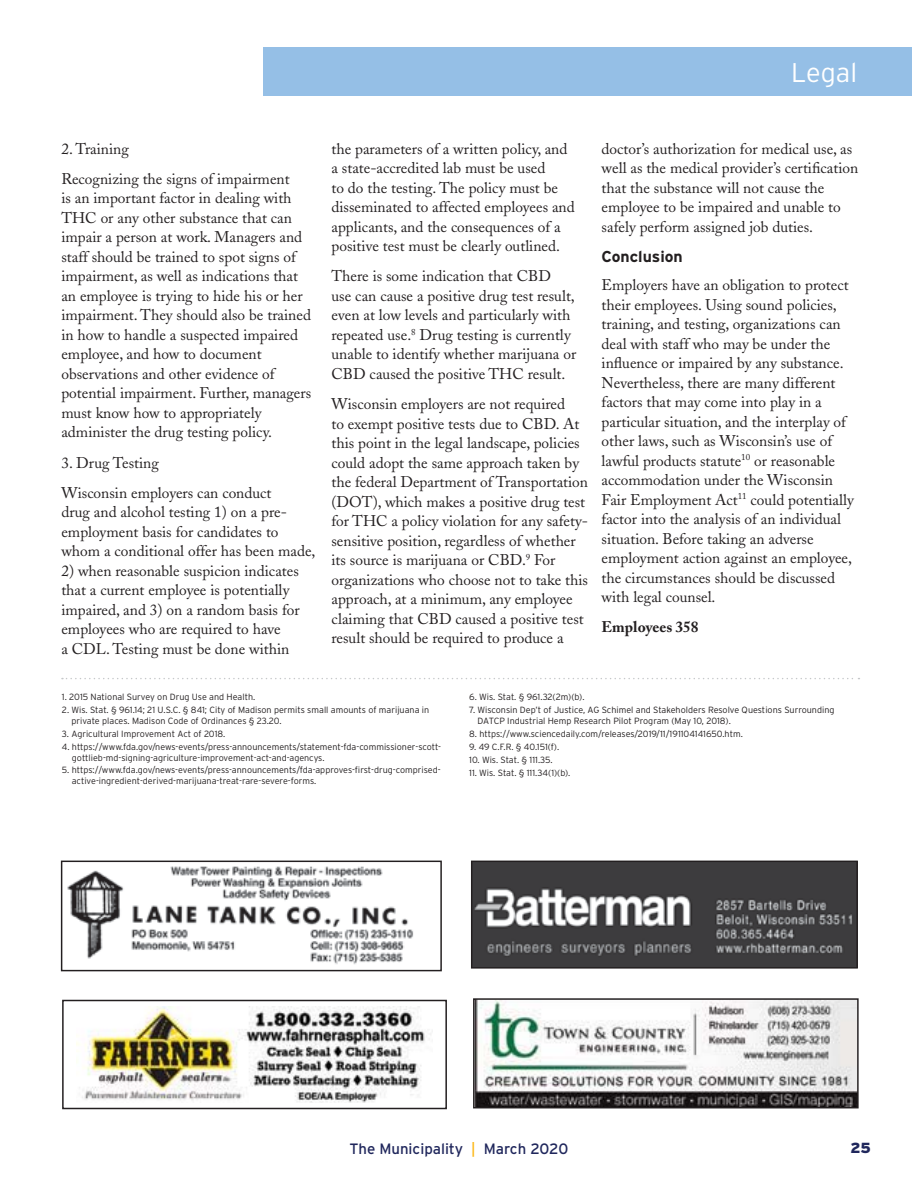
<style>
.page{position:relative;width:918px;height:1188px;background:#fff}
.page>*{position:absolute;margin:0;border:0;box-sizing:border-box;transform-origin:0 0}
.t1{font:300 27px "Interstate";color:#fff}
.t2{font:700 15.75px "Interstate";color:#231f20}
.t3{font:15.3px/19.5px "Adobe Caslon";color:#231f20}
.t4{font:700 15.3px "Adobe Caslon";color:#231f20}
.t5{font:15px "Interstate";color:#20275c}
.t6{font:900 14.7px "Interstate";color:#20275c}
.t7{font:300 9px/10.8px "Interstate";color:#231f20}
.s1{color:#fdb714}
</style>
<div class="page">
<div style="left:263px;top:47px;width:648px;height:49px;background:#95bfe6"></div>
<svg style="left:62px;top:678px;width:797px;height:1px"></svg>
<img style="left:77px;top:1006px;width:354px;height:97px">
<div style="left:62px;top:1000px;width:385px;height:109px;border:2px solid #231f20"></div>
<img style="left:475px;top:1000px;width:382px;height:106px">
<div style="left:473px;top:998px;width:386px;height:110px;border:1px solid #231f20"></div>
<img style="left:67px;top:866px;width:347px;height:99px">
<div style="left:61px;top:861px;width:381px;height:110px;border:1px solid #231f20"></div>
<img style="left:473px;top:863px;width:383px;height:104px">
<div style="left:471px;top:861px;width:387px;height:108px;border:1px solid #231f20"></div>
<h1 class="t1" style="left:791px;top:63px;width:68px">Legal</h1>
<p class="t3" style="left:61px;top:135px;width:230px;line-height:30.3px">2. Training<br>Recognizing the signs of impairment</p>
<p class="t3" style="left:61px;top:190px;width:251px">is an important factor in dealing with THC or any other substance that can impair a person at work. Managers and staff should be trained to spot signs of impairment, as well as indications that an employee is trying to hide his or her impairment. They should also be trained in how to handle a suspected impaired employee, and how to document observations and other evidence of potential impairment. Further, managers must know how to appropriately administer the drug testing policy.</p>
<p class="t3" style="left:61px;top:449px;width:212px;line-height:30.3px">3. Drug Testing<br>Wisconsin employers can conduct</p>
<p class="t3" style="left:61px;top:504px;width:256px">drug and alcohol testing 1) on a pre&shy;employment basis for candidates to whom a conditional offer has been made,</p>
<p class="t3" style="left:61px;top:563px;width:240px">2) when reasonable suspicion indicates that a current employee is potentially impaired, and 3) on a random basis for employees who are required to have<br>a CDL. Testing must be done within</p>
<p class="t3" style="left:332px;top:140px;width:245px">the parameters of a written policy, and a state-accredited lab must be used<br>to do the testing. The policy must be disseminated to affected employees and applicants, and the consequences of a positive test must be clearly outlined.</p>
<p class="t3" style="left:332px;top:268px;width:246px">There is some indication that CBD<br>use can cause a positive drug test result, even at low levels and particularly with repeated use.<sup>8</sup> Drug testing is currently unable to identify whether marijuana or CBD caused the positive THC result.</p>
<p class="t3" style="left:332px;top:396px;width:258px">Wisconsin employers are not required<br>to exempt positive tests due to CBD. At this point in the legal landscape, policies could adopt the same approach taken by the federal Department of Transportation (DOT), which makes a positive drug test for THC a policy violation for any safety&shy;sensitive position, regardless of whether its source is marijuana or CBD.<sup>9</sup> For organizations who choose not to take this approach, at a minimum, any employee claiming that CBD caused a positive test result should be required to produce a</p>
<p class="t3" style="left:602px;top:140px;width:258px">doctor’s authorization for medical use, as well as the medical provider’s certification that the substance will not cause the employee to be impaired and unable to safely perform assigned job duties.</p>
<p class="t2" style="left:602px;top:247px;width:83px">Conclusion</p>
<p class="t3" style="left:602px;top:277px;width:254px">Employers have an obligation to protect their employees. Using sound policies, training, and testing, organizations can deal with staff who may be under the influence or impaired by any substance.<br>Nevertheless, there are many different factors that may come into play in a particular situation, and the interplay of other laws, such as Wisconsin’s use of lawful products statute<sup>10</sup> or reasonable accommodation under the Wisconsin Fair Employment Act<sup>11</sup> could potentially factor into the analysis of an individual situation. Before taking an adverse employment action against an employee, the circumstances should be discussed with legal counsel.</p>
<p class="t4" style="left:602px;top:621px;width:98px">Employees 358</p>
<p class="t7" style="left:62px;top:692px;width:195px">1. 2015 National Survey on Drug Use and Health.</p>
<p class="t7" style="left:72px;top:705px;width:359px;text-indent:-10px">2. Wis. Stat. § 961.14; 21 U.S.C. § 841; City of Madison permits small amounts of marijuana in private places. Madison Code of Ordinances § 23.20.</p>
<p class="t7" style="left:62px;top:729px;width:165px">3. Agricultural Improvement Act of 2018.</p>
<p class="t7" style="left:72px;top:742px;width:371px;text-indent:-10px">4. https://www.fda.gov/news-events/press-announcements/statement-fda-commissioner-scott&shy;gottlieb-md-signing-agriculture-improvement-act-and-agencys.</p>
<p class="t7" style="left:72px;top:766px;width:370px;text-indent:-10px">5. https://www.fda.gov/news-events/press-announcements/fda-approves-first-drug-comprised&shy;active-ingredient-derived-marijuana-treat-rare-severe-forms.</p>
<p class="t7" style="left:469px;top:692px;width:117px">6. Wis. Stat. § 961.32(2m)(b).</p>
<p class="t7" style="left:478px;top:705px;width:358px;text-indent:-8px">7. Wisconsin Dep’t of Justice, AG Schimel and Stakeholders Resolve Questions Surrounding<br>DATCP Industrial Hemp Research Pilot Program (May 10, 2018).</p>
<p class="t7" style="left:469px;top:729px;width:275px">8. https://www.sciencedaily.com/releases/2019/11/191104141650.htm.</p>
<p class="t7" style="left:469px;top:742px;width:92px">9. 49 C.F.R. § 40.151(f).</p>
<p class="t7" style="left:469px;top:755px;width:85px">10. Wis. Stat. § 111.35.</p>
<p class="t7" style="left:469px;top:768px;width:103px">11. Wis. Stat. § 111.34(1)(b).</p>
<p class="t5" style="left:350px;top:1140px;width:220px">The Municipality <span class="s1">|</span> March 2020</p>
<p class="t6" style="left:850px;top:1140px;width:22px">25</p>
</div>
